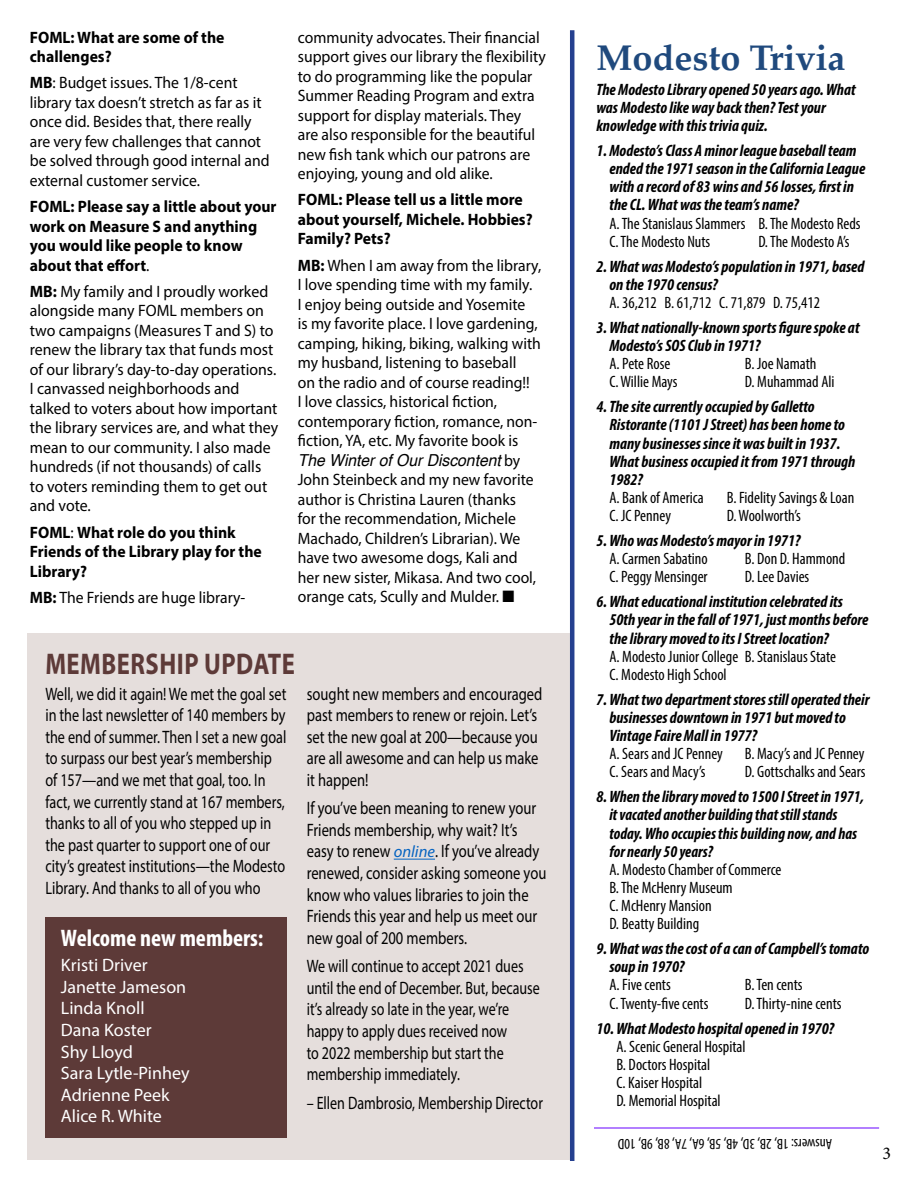
<style>
.page{position:relative;width:918px;height:1188px;background:#fff}
.page>*{position:absolute;margin:0;border:0;box-sizing:border-box;transform-origin:0 0}
.t1{font:700 36px "Palatino";color:#1f497d}
.t2{font:700 30px "Myriad Pro";letter-spacing:.02em;color:#5d3a38;scale:.82 1}
.t3{font:700 condensed 24px "Myriad Pro";color:#fff}
.t4{font:18px/21.6px "Myriad Pro";color:#000;scale:.81 1}
.t5{font:18px/21.6px "Myriad Pro";color:#000;scale:.79 1}
.t6{font:18px/21.6px "Myriad Pro";color:#000;scale:.78 1}
.t7{font:18px/21.6px "Myriad Pro";color:#fff}
.t8{font:18px "Minion Pro";color:#000}
.t9{font:italic 700 condensed 16.5px/18.1px "Myriad Pro";color:#000}
.t10{font:16.5px/19.5px "Myriad Pro";color:#000;scale:.95 1}
.t11{font:condensed 16.5px/18.1px "Myriad Pro";color:#000}
.t12{font:16.5px/19.5px "Myriad Pro";color:#000;scale:.96 1}
.t13{font:700 16.5px/19.5px "Myriad Pro";color:#000;scale:.95 1}
.t14{font:italic 16.5px "Helvetica";color:#000;scale:.95 1}
.t15{font:condensed 15px "Myriad Pro";color:#000}
.s1{font-weight:700}
.s2{font-weight:400}
.s3{font-family:"Myriad Pro";font-style:normal}
.s4{font-style:italic;font-size:16.5px;color:#0563c1}
</style>
<div class="page">
<div style="left:27px;top:633px;width:545px;height:527px;background:#e5dedc"></div>
<hr style="left:394px;top:859px;width:41px;height:1px;background:#0563c1">
<div style="left:45px;top:918px;width:241px;height:220px;background:#5d3a38"></div>
<hr style="left:570px;top:30px;width:4px;height:1131px;background:#25408f">
<hr style="left:594px;top:1128px;width:285px;height:1px;background:#60f">
<p class="t13" style="left:30px;top:27px;width:206px">FOML: What are some of the challenges?</p>
<p class="t10" style="left:30px;top:73px;width:254px"><span class="s1">MB</span>: Budget issues. The 1/8-cent library tax doesn’t stretch as far as it once did. Besides that, there really are very few challenges that cannot be solved through good internal and external customer service.</p>
<p class="t13" style="left:30px;top:196px;width:261px">FOML: Please say a little about your work on Measure S and anything you would like people to know about that effort<span class="s2">.</span></p>
<p class="t12" style="left:30px;top:281px;width:260px"><span class="s1">MB:</span> My family and I proudly worked alongside many FOML members on two campaigns (Measures T and S) to renew the library tax that funds most of our library’s day-to-day operations.<br>I canvassed neighborhoods and talked to voters about how important the library services are, and what they mean to our community. I also made hundreds (if not thousands) of calls to voters reminding them to get out and vote.</p>
<p class="t13" style="left:30px;top:522px;width:246px">FOML<span class="s2">:</span> What role do you think<br>Friends of the Library play for the<br>Library?</p>
<p class="t10" style="left:30px;top:587px;width:228px"><span class="s1">MB:</span> The Friends are huge library-</p>
<p class="t10" style="left:298px;top:27px;width:262px">community advocates. Their financial support gives our library the flexibility to do programming like the popular Summer Reading Program and extra support for display materials. They are also responsible for the beautiful new fish tank which our patrons are enjoying, young and old alike.</p>
<p class="t13" style="left:298px;top:190px;width:249px">FOML: Please tell us a little more about yourself, Michele. Hobbies?<br>Family? Pets?</p>
<p class="t10" style="left:298px;top:255px;width:258px"><span class="s1">MB:</span> When I am away from the library, I love spending time with my family.<br>I enjoy being outside and Yosemite<br>is my favorite place. I love gardening, camping, hiking, biking, walking with my husband, listening to baseball<br>on the radio and of course reading!!<br>I love classics, historical fiction, contemporary fiction, romance, non&shy;fiction, YA, etc. My favorite book is</p>
<p class="t14" style="left:298px;top:447px;width:236px">The Winter of Our Discontent <span class="s3">by</span></p>
<p class="t10" style="left:298px;top:470px;width:252px">John Steinbeck and my new favorite author is Christina Lauren (thanks for the recommendation, Michele Machado, Children’s Librarian). We have two awesome dogs, Kali and her new sister, Mikasa. And two cool, orange cats, Scully and Mulder. ■</p>
<h2 class="t2" style="left:45px;top:644px;width:306px">MEMBERSHIP UPDATE</h2>
<p class="t5" style="left:45px;top:682px;width:307px">Well, we did it again! We met the goal set in the last newsletter of 140 members by the end of summer. Then I set a new goal to surpass our best year’s membership of 157—and we met that goal, too. In fact, we currently stand at 167 members, thanks to all of you who stepped up in the past quarter to support one of our city’s greatest institutions—the Modesto Library. And thanks to all of you who</p>
<p class="t4" style="left:307px;top:682px;width:292px">sought new members and encouraged past members to renew or rejoin. Let’s set the new goal at 200—because you are all awesome and can help us make it happen!</p>
<p class="t4" style="left:307px;top:797px;width:297px">If you’ve been meaning to renew your Friends membership, why wait? It’s easy to renew <span class="s4">online</span>. If you’ve already renewed, consider asking someone you know who values libraries to join the Friends this year and help us meet our new goal of 200 members.</p>
<p class="t6" style="left:307px;top:955px;width:300px">We will continue to accept 2021 dues until the end of December. But, because it’s already so late in the year, we’re happy to apply dues received now<br>to 2022 membership but start the membership immediately.</p>
<p class="t6" style="left:307px;top:1091px;width:304px">– Ellen Dambrosio, Membership Director</p>
<h3 class="t3" style="left:61px;top:923px;width:204px">Welcome new members:</h3>
<p class="t7" style="left:61px;top:954px;width:130px">Kristi Driver<br>Janette Jameson<br>Linda Knoll<br>Dana Koster<br>Shy Lloyd<br>Sara Lytle-Pinhey<br>Adrienne Peek<br>Alice R. White</p>
<h1 class="t1" style="left:596px;top:27px;width:251px">Modesto Trivia</h1>
<p class="t9" style="left:596px;top:80px;width:261px">The Modesto Library opened 50 years ago. What was Modesto like way back then? Test your knowledge with this trivia quiz.</p>
<p class="t9" style="left:609px;top:141px;width:257px;text-indent:-13px">1. Modesto’s Class A minor league baseball team ended the 1971 season in the California League with a record of 83 wins and 56 losses, first in the CL. What was the team’s name?</p>
<p class="t11" style="left:609px;top:214px;width:253px">A. The Stanislaus Slammers B. The Modesto Reds<br>C. The Modesto Nuts</p>
<p class="t11" style="left:758px;top:232px;width:93px">D. The Modesto A’s</p>
<p class="t9" style="left:609px;top:257px;width:257px;text-indent:-13px">2. What was Modesto’s population in 1971, based on the 1970 census?</p>
<p class="t11" style="left:609px;top:293px;width:212px">A. 36,212 B. 61,712 C. 71,879 D. 75,412</p>
<p class="t9" style="left:609px;top:318px;width:252px;text-indent:-13px">3. What nationally-known sports figure spoke at<br>Modesto’s SOS Club in 1971?</p>
<p class="t11" style="left:609px;top:354px;width:62px">A. Pete Rose</p>
<p class="t11" style="left:745px;top:354px;width:73px">B. Joe Namath</p>
<p class="t11" style="left:609px;top:373px;width:70px">C. Willie Mays</p>
<p class="t11" style="left:745px;top:373px;width:91px">D. Muhammad Ali</p>
<p class="t9" style="left:609px;top:397px;width:248px;text-indent:-13px">4. The site currently occupied by Galletto Ristorante (1101 J Street) has been home to many businesses since it was built in 1937.<br>What business occupied it from 1971 through 1982?</p>
<p class="t11" style="left:609px;top:488px;width:96px">A. Bank of America</p>
<p class="t11" style="left:727px;top:488px;width:129px">B. Fidelity Savings &amp; Loan</p>
<p class="t11" style="left:609px;top:506px;width:63px">C. JC Penney</p>
<p class="t11" style="left:727px;top:506px;width:76px">D. Woolworth’s</p>
<p class="t9" style="left:596px;top:531px;width:206px">5. Who was Modesto’s mayor in 1971?</p>
<p class="t11" style="left:609px;top:549px;width:100px">A. Carmen Sabatino</p>
<p class="t11" style="left:745px;top:549px;width:102px">B. Don D. Hammond</p>
<p class="t11" style="left:609px;top:568px;width:100px">C. Peggy Mensinger</p>
<p class="t11" style="left:745px;top:568px;width:66px">D. Lee Davies</p>
<p class="t9" style="left:609px;top:592px;width:261px;text-indent:-13px">6. What educational institution celebrated its<br>50th year in the fall of 1971, just months before the library moved to its I Street location?</p>
<p class="t11" style="left:609px;top:647px;width:228px">A. Modesto Junior College B. Stanislaus State<br>C. Modesto High School</p>
<p class="t9" style="left:609px;top:690px;width:262px;text-indent:-13px">7. What two department stores still operated their businesses downtown in 1971 but moved to<br>Vintage Faire Mall in 1977?</p>
<p class="t11" style="left:609px;top:744px;width:115px">A. Sears and JC Penney</p>
<p class="t11" style="left:745px;top:744px;width:121px">B. Macy’s and JC Penney</p>
<p class="t11" style="left:609px;top:763px;width:98px">C. Sears and Macy’s</p>
<p class="t11" style="left:745px;top:763px;width:122px">D. Gottschalks and Sears</p>
<p class="t9" style="left:609px;top:787px;width:256px;text-indent:-13px">8. When the library moved to 1500 I Street in 1971, it vacated another building that still stands today. Who occupies this building now, and has for nearly 50 years?</p>
<p class="t11" style="left:609px;top:860px;width:174px">A. Modesto Chamber of Commerce<br>B. The McHenry Museum<br>C. McHenry Mansion<br>D. Beatty Building</p>
<p class="t9" style="left:609px;top:939px;width:262px;text-indent:-13px">9. What was the cost of a can of Campbell’s tomato soup in 1970?</p>
<p class="t11" style="left:609px;top:976px;width:63px">A. Five cents</p>
<p class="t11" style="left:745px;top:976px;width:59px">B. Ten cents</p>
<p class="t11" style="left:609px;top:994px;width:101px">C. Twenty-five cents</p>
<p class="t11" style="left:745px;top:994px;width:98px">D. Thirty-nine cents</p>
<p class="t9" style="left:596px;top:1019px;width:239px">10. What Modesto hospital opened in 1970?</p>
<p class="t11" style="left:616px;top:1037px;width:131px">A. Scenic General Hospital<br>B. Doctors Hospital<br>C. Kaiser Hospital<br>D. Memorial Hospital</p>
<p class="t15" style="left:832px;top:1153px;width:216px;rotate:-180deg">Answers: 1B, 2B, 3D, 4B, 5B, 6A, 7A, 8B, 9B, 10D</p>
<p class="t8" style="left:882px;top:1141px;width:10px">3</p>
</div>
